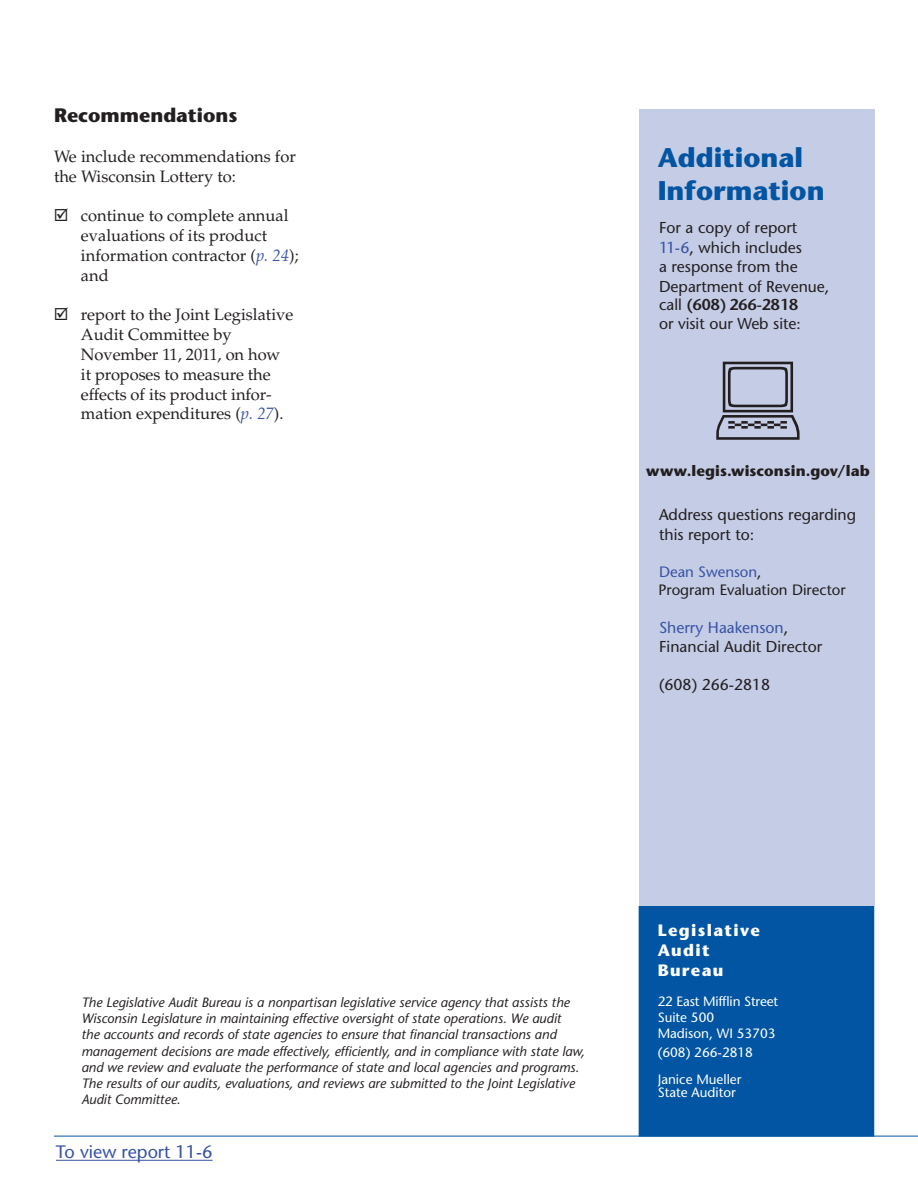
<style>
.page{position:relative;width:918px;height:1188px;background:#fff}
.page>*{position:absolute;margin:0;border:0;box-sizing:border-box;transform-origin:0 0}
.t1{font:700 27px/32.4px "Stone Sans Std";color:#0155a2}
.t2{font:700 19.5px "Stone Sans Std";color:#231f20}
.t3{font:500 18px "Stone Sans Std";color:#3853a3}
.t4{font:16.5px/19.8px "Palatino LT Std";color:#231f20}
.t5{font:700 16.5px/19.8px "Stone Sans Std";letter-spacing:.08em;color:#fff}
.t6{font:500 15.75px/19.2px "Stone Sans Std";color:#231f20}
.t7{font:500 15px/18px "Stone Sans Std";color:#231f20}
.t8{font:700 15px "Stone Sans Std";letter-spacing:.005em;color:#231f20}
.t9{font:italic 500 13.5px/16.2px "Stone Sans Std";color:#231f20}
.t10{font:500 13.5px/16.2px "Stone Sans Std";color:#fff}
.s1{font-style:italic;color:#3853a3}
.s2{color:#3853a3}
.s3{font-weight:600}
.s4{font-size:15px}
</style>
<div class="page">
<hr style="left:54px;top:1136px;width:864px;height:1px;background:#0155a2">
<div style="left:639px;top:110px;width:235px;height:796px;background:#c5cce6"></div>
<div style="left:639px;top:907px;width:235px;height:229px;background:#0155a2"></div>
<div style="left:639px;top:906px;width:235px;height:230px;border:1px solid #0155a2"></div>
<hr style="left:56px;top:1160px;width:157px;height:1px;background:#3853a3">
<h2 class="t2" style="left:54px;top:104px;width:185px">Recommendations</h2>
<p class="t4" style="left:54px;top:149px;width:243px">We include recommendations for the Wisconsin Lottery to:</p>
<p class="t4" style="left:81px;top:208px;width:219px">continue to complete annual evaluations of its product information contractor (<span class="s1">p. 24</span>); and</p>
<p class="t4" style="left:81px;top:307px;width:214px">report to the Joint Legislative<br>Audit Committee by<br>November 11, 2011, on how it proposes to measure the effects of its product infor&shy;mation expenditures (<span class="s1">p. 27</span>).</p>
<h1 class="t1" style="left:658px;top:142px;width:168px">Additional<br>Information</h1>
<p class="t6" style="left:659px;top:219px;width:172px">For a copy of report<br><span class="s2">11-6</span>, which includes<br>a response from the<br>Department of Revenue, call <span class="s3">(608) 266-2818<br></span>or visit our Web site<span class="s4">:</span></p>
<p class="t8" style="left:646px;top:462px;width:225px">www.legis.wisconsin.gov/lab</p>
<p class="t6" style="left:659px;top:506px;width:199px">Address questions regarding this report to:</p>
<p class="t7" style="left:658px;top:564px;width:189px"><span class="s2">Dean Swenson</span>,<br>Program Evaluation Director</p>
<p class="t6" style="left:659px;top:620px;width:165px"><span class="s2">Sherry Haakenson</span>,<br>Financial Audit Director</p>
<p class="t6" style="left:659px;top:676px;width:113px">(608) 266-2818</p>
<p class="t9" style="left:81px;top:995px;width:505px">The Legislative Audit Bureau is a nonpartisan legislative service agency that assists the Wisconsin Legislature in maintaining effective oversight of state operations. We audit<br>the accounts and records of state agencies to ensure that financial transactions and management decisions are made effectively, efficiently, and in compliance with state law, and we review and evaluate the performance of state and local agencies and programs.<br>The results of our audits, evaluations, and reviews are submitted to the Joint Legislative Audit Committee.</p>
<h3 class="t3" style="left:56px;top:1145px;width:158px">To view report 11-6</h3>
<p class="t5" style="left:658px;top:921px;width:104px">Legislative<br>Audit<br>Bureau</p>
<p class="t10" style="left:658px;top:994px;width:122px">22 East Mifflin Street<br>Suite 500<br>Madison, WI 53703</p>
<p class="t10" style="left:658px;top:1040px;width:97px;line-height:27px">(608) 266-2818<br>Janice Mueller</p>
<p class="t10" style="left:658px;top:1086px;width:80px">State Auditor</p>
</div>
